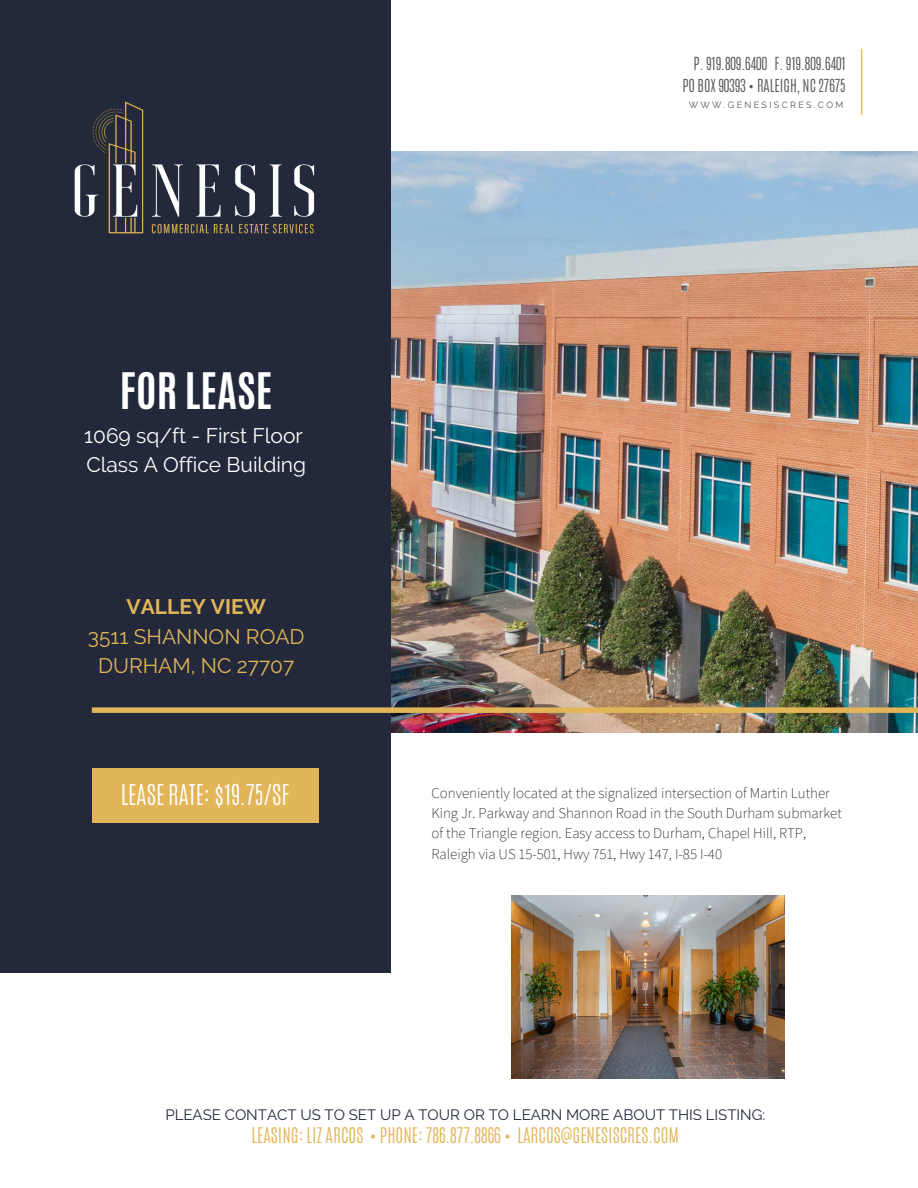
<style>
.page{position:relative;width:918px;height:1188px;background:#fff}
.page>*{position:absolute;margin:0;border:0;box-sizing:border-box;transform-origin:0 0}
.t1{font:700 42px "Antonio";color:#fff}
.t2{font:300 24px "Antonio";color:#fff}
.t3{font:21px/29.2px "Raleway";color:#fff}
.t4{font:21px/29.2px "Raleway";color:#e1b558;text-align:center}
.t5{font:700 21px "Raleway";color:#e1b558}
.t6{font:300 18px "Antonio";color:#e1b558}
.t7{font:200 15px/20.2px "Assistant";color:#000}
.t8{font:15px "Raleway";color:#23293b}
.t9{font:300 15px/22.5px "Antonio";color:#545454;text-align:right}
.t10{font:9px "Raleway";letter-spacing:.26em;color:#545454}
</style>
<div class="page">
<img style="left:390px;top:152px;width:528px;height:580px">
<div style="left:0;top:0;width:390px;height:972px;background:#23293b"></div>
<img style="left:74px;top:101px;width:241px;height:133px">
<svg style="left:92px;top:707px;width:826px;height:6px;background:#d6ad57"></svg>
<img style="left:511px;top:896px;width:273px;height:182px">
<svg style="left:861px;top:49px;width:1px;height:66px"></svg>
<div style="left:92px;top:768px;width:227px;height:55px;background:#e1b558"></div>
<h1 class="t1" style="left:120px;top:361px;width:154px">FOR LEASE</h1>
<h3 class="t3" style="left:84px;top:421px;width:223px">1069 sq/ft - First Floor<br>Class A Office Building</h3>
<h3 class="t5" style="left:127px;top:595px;width:141px">VALLEY VIEW</h3>
<h3 class="t4" style="left:88px;top:622px;width:218px">3511 SHANNON ROAD<br>DURHAM, NC 27707</h3>
<h2 class="t2" style="left:121px;top:777px;width:170px">LEASE RATE: $19.75/SF</h2>
<p class="t9" style="left:682px;top:52px;width:165px">P. 919.809.6400 F. 919.809.6401<br>PO BOX 90393 • RALEIGH, NC 27675</p>
<p class="t10" style="left:689px;top:99px;width:156px">WWW.GENESISCRES.COM</p>
<p class="t7" style="left:431px;top:782px;width:412px">Conveniently located at the signalized intersection of Martin Luther King Jr. Parkway and Shannon Road in the South Durham submarket of the Triangle region. Easy access to Durham, Chapel Hill, RTP, Raleigh via US 15-501, Hwy 751, Hwy 147, I-85 I-40</p>
<p class="t8" style="left:165px;top:1106px;width:602px">PLEASE CONTACT US TO SET UP A TOUR OR TO LEARN MORE ABOUT THIS LISTING:</p>
<p class="t6" style="left:252px;top:1123px;width:429px">LEASING: LIZ ARCOS • PHONE: 786.877.8866 • LARCOS@GENESISCRES.COM</p>
</div>
